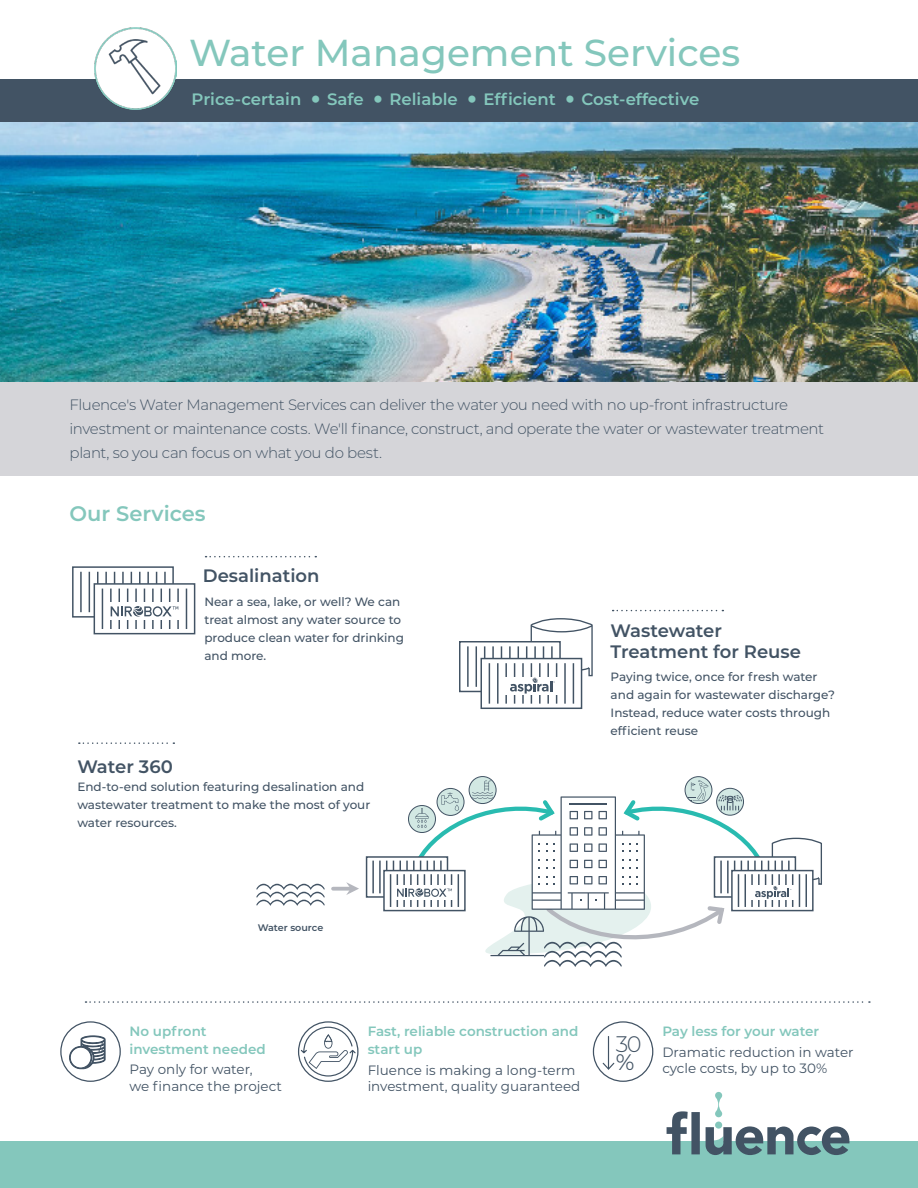
<style>
.page{position:relative;width:918px;height:1188px;background:#fff}
.page>*{position:absolute;margin:0;border:0;box-sizing:border-box;transform-origin:0 0}
.t1{font:500 37.5px "Montserrat";color:#84c7bc}
.t2{font:300 22.5px "Montserrat";color:#425364}
.t3{font:22.5px "Montserrat";color:#425364}
.t4{font:600 21px "Montserrat";color:#84c7bc}
.t5{font:600 18px/21px "Montserrat";color:#425364}
.t6{font:600 16.5px "Montserrat";color:#84c7bc}
.t7{font:300 15px/24px "Montserrat";letter-spacing:-.025em;color:#425364}
.t8{font:13.5px/16.5px "Montserrat";color:#425364}
.t9{font:600 13.5px/18px "Montserrat";color:#84c7bc}
.t10{font:500 12px/18px "Montserrat";color:#425364}
.t11{font:600 9.6px "Montserrat";color:#425364}
.s1{font-family:"Minion Pro";font-weight:400;font-size:27px}
</style>
<div class="page">
<img style="left:0;top:122px;width:918px;height:260px">
<div style="left:0;top:80px;width:918px;height:42px;background:#425364"></div>
<div style="left:0;top:382px;width:918px;height:94px;background:#d5d5d9"></div>
<svg style="left:86px;top:1001px;width:784px;height:2px"></svg>
<div style="left:72px;top:566px;width:102px;height:52px;background:#fff;border:1px solid #425364"></div>
<hr style="left:80px;top:572px;width:2px;height:40px;background:#425364">
<hr style="left:89px;top:572px;width:1px;height:40px;background:#425364">
<hr style="left:97px;top:572px;width:1px;height:40px;background:#425364">
<hr style="left:105px;top:572px;width:2px;height:40px;background:#425364">
<hr style="left:114px;top:572px;width:1px;height:40px;background:#425364">
<hr style="left:122px;top:572px;width:2px;height:40px;background:#425364">
<hr style="left:131px;top:572px;width:1px;height:40px;background:#425364">
<hr style="left:139px;top:572px;width:2px;height:40px;background:#425364">
<hr style="left:147px;top:572px;width:2px;height:40px;background:#425364">
<hr style="left:156px;top:572px;width:1px;height:40px;background:#425364">
<hr style="left:164px;top:572px;width:2px;height:40px;background:#425364">
<div style="left:94px;top:583px;width:101px;height:51px;background:#fff;border:1px solid #425364"></div>
<hr style="left:102px;top:589px;width:1px;height:40px;background:#425364">
<hr style="left:110px;top:589px;width:2px;height:40px;background:#425364">
<hr style="left:119px;top:589px;width:1px;height:40px;background:#425364">
<hr style="left:127px;top:589px;width:1px;height:40px;background:#425364">
<hr style="left:135px;top:589px;width:2px;height:40px;background:#425364">
<hr style="left:144px;top:589px;width:1px;height:40px;background:#425364">
<hr style="left:152px;top:589px;width:2px;height:40px;background:#425364">
<hr style="left:161px;top:589px;width:1px;height:40px;background:#425364">
<hr style="left:169px;top:589px;width:1px;height:40px;background:#425364">
<hr style="left:177px;top:589px;width:2px;height:40px;background:#425364">
<hr style="left:186px;top:589px;width:1px;height:40px;background:#425364">
<div style="left:108px;top:602px;width:76px;height:18px;background:#fff"></div>
<svg style="left:111px;top:606px;width:67px;height:11px"></svg>
<div style="left:459px;top:641px;width:102px;height:51px;background:#fff;border:1px solid #425364"></div>
<hr style="left:467px;top:646px;width:2px;height:41px;background:#425364">
<hr style="left:476px;top:646px;width:1px;height:41px;background:#425364">
<hr style="left:484px;top:646px;width:1px;height:41px;background:#425364">
<hr style="left:492px;top:646px;width:2px;height:41px;background:#425364">
<hr style="left:501px;top:646px;width:1px;height:41px;background:#425364">
<hr style="left:509px;top:646px;width:2px;height:41px;background:#425364">
<div style="left:481px;top:658px;width:101px;height:51px;background:#fff;border:1px solid #425364"></div>
<hr style="left:489px;top:663px;width:1px;height:41px;background:#425364">
<hr style="left:497px;top:663px;width:2px;height:41px;background:#425364">
<hr style="left:505px;top:663px;width:2px;height:41px;background:#425364">
<hr style="left:514px;top:663px;width:1px;height:41px;background:#425364">
<hr style="left:522px;top:663px;width:2px;height:41px;background:#425364">
<hr style="left:531px;top:663px;width:1px;height:41px;background:#425364">
<hr style="left:539px;top:663px;width:2px;height:41px;background:#425364">
<hr style="left:547px;top:663px;width:2px;height:41px;background:#425364">
<hr style="left:556px;top:663px;width:1px;height:41px;background:#425364">
<hr style="left:564px;top:663px;width:2px;height:41px;background:#425364">
<hr style="left:573px;top:663px;width:1px;height:41px;background:#425364">
<div style="left:504px;top:677px;width:57px;height:18px;background:#fff"></div>
<svg style="left:510px;top:618px;width:83px;height:76px"></svg>
<svg style="left:469px;top:777px;width:27px;height:27px"></svg>
<div style="left:469px;top:776px;width:28px;height:28px;border:1px solid #425364;border-radius:50%"></div>
<svg style="left:685px;top:777px;width:27px;height:27px"></svg>
<div style="left:685px;top:776px;width:27px;height:28px;border:1px solid #425364;border-radius:50%"></div>
<svg style="left:333px;top:887px;width:13px;height:4px"></svg>
<svg style="left:346px;top:882px;width:13px;height:13px"></svg>
<div style="left:366px;top:856px;width:82px;height:42px;background:#fff;border:1px solid #425364"></div>
<hr style="left:372px;top:861px;width:2px;height:32px;background:#425364">
<hr style="left:379px;top:861px;width:2px;height:32px;background:#425364">
<hr style="left:386px;top:861px;width:1px;height:32px;background:#425364">
<hr style="left:393px;top:861px;width:1px;height:32px;background:#425364">
<svg style="left:383px;top:870px;width:14px;height:41px"></svg>
<hr style="left:390px;top:874px;width:1px;height:33px;background:#425364">
<div style="left:395px;top:885px;width:61px;height:15px;background:#fff"></div>
<svg style="left:256px;top:884px;width:69px;height:22px"></svg>
<svg style="left:397px;top:780px;width:425px;height:187px"></svg>
<div style="left:593px;top:1021px;width:60px;height:61px;border:1px solid #425364;border-radius:50%"></div>
<hr style="left:608px;top:1036px;width:1px;height:33px;background:#425364">
<svg style="left:602px;top:1062px;width:13px;height:8px"></svg>
<div style="left:298px;top:1021px;width:61px;height:61px;border:1px solid #425364;border-radius:50%"></div>
<svg style="left:300px;top:1026px;width:57px;height:51px"></svg>
<div style="left:60px;top:1021px;width:61px;height:61px;border:1px solid #425364;border-radius:50%"></div>
<svg style="left:69px;top:1036px;width:36px;height:33px"></svg>
<svg style="left:206px;top:556px;width:110px;height:1px"></svg>
<svg style="left:613px;top:610px;width:110px;height:1px"></svg>
<svg style="left:79px;top:742px;width:95px;height:2px"></svg>
<div style="left:1px;top:1141px;width:917px;height:47px;background:#84c7bc"></div>
<svg style="left:667px;top:1092px;width:182px;height:63px"></svg>
<img style="left:94px;top:27px;width:82px;height:82px">
<h1 class="t1" style="left:189px;top:27px;width:553px">Water Management Services</h1>
<h3 class="t6" style="left:192px;top:88px;width:509px">Price-certain <span class="s1">•</span> Safe <span class="s1">•</span> Reliable <span class="s1">•</span> Efficient <span class="s1">•</span> Cost-effective</h3>
<p class="t7" style="left:70px;top:392px;width:756px">Fluence's Water Management Services can deliver the water you need with no up-front infrastructure investment or maintenance costs. We'll finance, construct, and operate the water or wastewater treatment plant, so you can focus on what you do best.</p>
<h3 class="t4" style="left:70px;top:498px;width:138px">Our Services</h3>
<h3 class="t5" style="left:203px;top:564px;width:118px">Desalination</h3>
<p class="t10" style="left:204px;top:592px;width:201px">Near a sea, lake, or well? We can treat almost any water source to produce clean water for drinking and more.</p>
<h3 class="t5" style="left:77px;top:755px;width:97px">Water 360</h3>
<p class="t10" style="left:77px;top:777px;width:294px">End-to-end solution featuring desalination and wastewater treatment to make the most of your water resources.</p>
<h3 class="t5" style="left:611px;top:619px;width:192px">Wastewater<br>Treatment for Reuse</h3>
<p class="t10" style="left:611px;top:667px;width:226px">Paying twice, once for fresh water and again for wastewater discharge?<br>Instead, reduce water costs through efficient reuse</p>
<p class="t11" style="left:258px;top:921px;width:67px">Water source</p>
<p class="t9" style="left:130px;top:1021px;width:138px">No upfront investment needed</p>
<p class="t8" style="left:130px;top:1061px;width:154px">Pay only for water,<br>we finance the project</p>
<p class="t9" style="left:368px;top:1022px;width:212px">Fast, reliable construction and start up</p>
<p class="t8" style="left:368px;top:1061px;width:214px">Fluence is making a long-term investment, quality guaranteed</p>
<h2 class="t2" style="left:616px;top:1028px;width:27px">30</h2>
<h2 class="t3" style="left:616px;top:1046px;width:20px">%</h2>
<p class="t9" style="left:662px;top:1022px;width:158px">Pay less for your water</p>
<p class="t8" style="left:662px;top:1043px;width:193px">Dramatic reduction in water cycle costs, by up to 30%</p>
</div>
